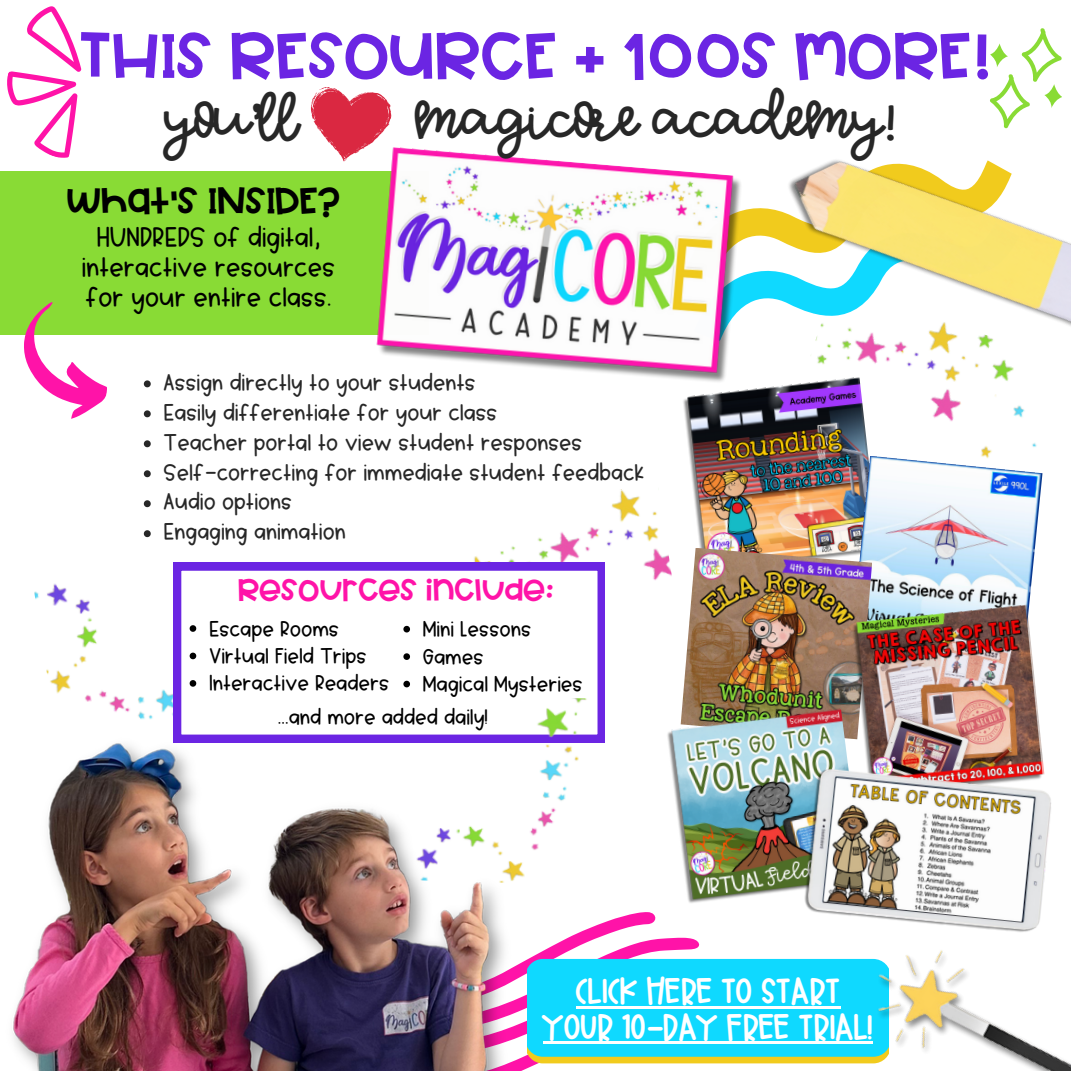
<style>
.page{position:relative;width:1071px;height:1071px;background:#fff}
.page>*{position:absolute;margin:0;border:0;box-sizing:border-box;transform-origin:0 0}
.t1{font:53.55px "Hello Big Deal";letter-spacing:.01em;color:#6b25e3}
.t2{font:49px "PB Coffee Mug";color:#272727}
.t3{font:30.8px/35.4px "AG Couch Potato";color:#fff;text-align:center}
.t4{font:30.8px "Hello Big Deal";color:#000}
.t5{font:700 25.38px/29.9px "AG Can You Not";color:#000;text-align:center}
.t6{font:25.2px "Hello Big Deal";color:#ff13a8}
.t7{font:700 21.53px "AG Can You Not";color:#272727}
.t8{font:700 20.12px/32.9px "AG Can You Not";color:#000}
</style>
<div class="page">
<div style="left:0;top:172px;width:429px;height:163px;background:#89db35"></div>
<img style="left:683px;top:393px;width:32px;height:155px">
<img style="left:370px;top:147px;width:349px;height:235px">
<svg style="left:24px;top:302px;width:83px;height:117px"></svg>
<img style="left:34px;top:483px;width:653px;height:234px">
<svg style="left:144px;top:380px;width:7px;height:7px"></svg>
<svg style="left:144px;top:410px;width:7px;height:7px"></svg>
<svg style="left:144px;top:440px;width:7px;height:7px"></svg>
<svg style="left:144px;top:470px;width:7px;height:7px"></svg>
<svg style="left:144px;top:500px;width:7px;height:7px"></svg>
<svg style="left:144px;top:530px;width:7px;height:7px"></svg>
<svg style="left:583px;top:912px;width:133px;height:152px"></svg>
<img style="left:12px;top:717px;width:571px;height:354px">
<svg style="left:7px;top:6px;width:75px;height:152px"></svg>
<svg style="left:173px;top:563px;width:432px;height:179px"></svg>
<svg style="left:190px;top:625px;width:6px;height:7px"></svg>
<svg style="left:190px;top:653px;width:6px;height:6px"></svg>
<svg style="left:190px;top:680px;width:6px;height:7px"></svg>
<svg style="left:403px;top:626px;width:7px;height:6px"></svg>
<svg style="left:403px;top:653px;width:7px;height:7px"></svg>
<svg style="left:403px;top:681px;width:7px;height:6px"></svg>
<img style="left:681px;top:548px;width:34px;height:160px">
<img style="left:665px;top:708px;width:186px;height:195px">
<img style="left:851px;top:727px;width:192px;height:33px">
<img style="left:791px;top:760px;width:260px;height:150px">
<img style="left:824px;top:779px;width:210px;height:119px">
<svg style="left:310px;top:87px;width:84px;height:80px"></svg>
<svg style="left:528px;top:959px;width:282px;height:104px"></svg>
<hr style="left:576px;top:1006px;width:264px;height:3px;background:#fff">
<hr style="left:543px;top:1041px;width:330px;height:3px;background:#fff">
<img style="left:810px;top:898px;width:261px;height:173px">
<img style="left:715px;top:286px;width:328px;height:441px">
<img style="left:409px;top:694px;width:199px;height:191px">
<img style="left:719px;top:28px;width:352px;height:393px">
<h1 class="t1" style="left:80px;top:20px;width:912px">THIS RESOURCE + 100S MORE!</h1>
<p class="t2" style="left:165px;top:88px;width:135px">You’ll</p>
<p class="t2" style="left:416px;top:88px;width:476px">MagiCore Academy!</p>
<p class="t4" style="left:68px;top:180px;width:275px">WHAT’S INSIDE?</p>
<p class="t5" style="left:83px;top:222px;width:255px">HUNDREDS of digital, interactive resources for your entire class.</p>
<h2 class="t7" style="left:164px;top:369px;width:314px">Assign directly to your students</h2>
<p class="t7" style="left:164px;top:399px;width:335px">Easily differentiate for your class</p>
<p class="t7" style="left:164px;top:429px;width:420px">Teacher portal to view student responses</p>
<h4 class="t7" style="left:164px;top:459px;width:482px">Self-correcting for immediate student feedback</h4>
<h6 class="t7" style="left:164px;top:489px;width:130px">Audio options</h6>
<p class="t7" style="left:164px;top:519px;width:184px">Engaging animation</p>
<p class="t6" style="left:238px;top:573px;width:317px">RESOURCES INCLUDE:</p>
<p class="t8" style="left:210px;top:613px;width:131px">Escape Rooms</p>
<p class="t8" style="left:210px;top:640px;width:159px">Virtual Field Trips</p>
<p class="t8" style="left:210px;top:668px;width:182px">Interactive Readers</p>
<p class="t8" style="left:424px;top:613px;width:110px">Mini Lessons</p>
<p class="t8" style="left:424px;top:641px;width:62px">Games</p>
<p class="t8" style="left:278px;top:668px;width:307px;text-indent:145px">Magical Mysteries ...and more added daily!</p>
<p class="t3" style="left:543px;top:973px;width:331px">CLICK HERE TO START<br>YOUR 10-DAY FREE TRIAL!</p>
</div>
